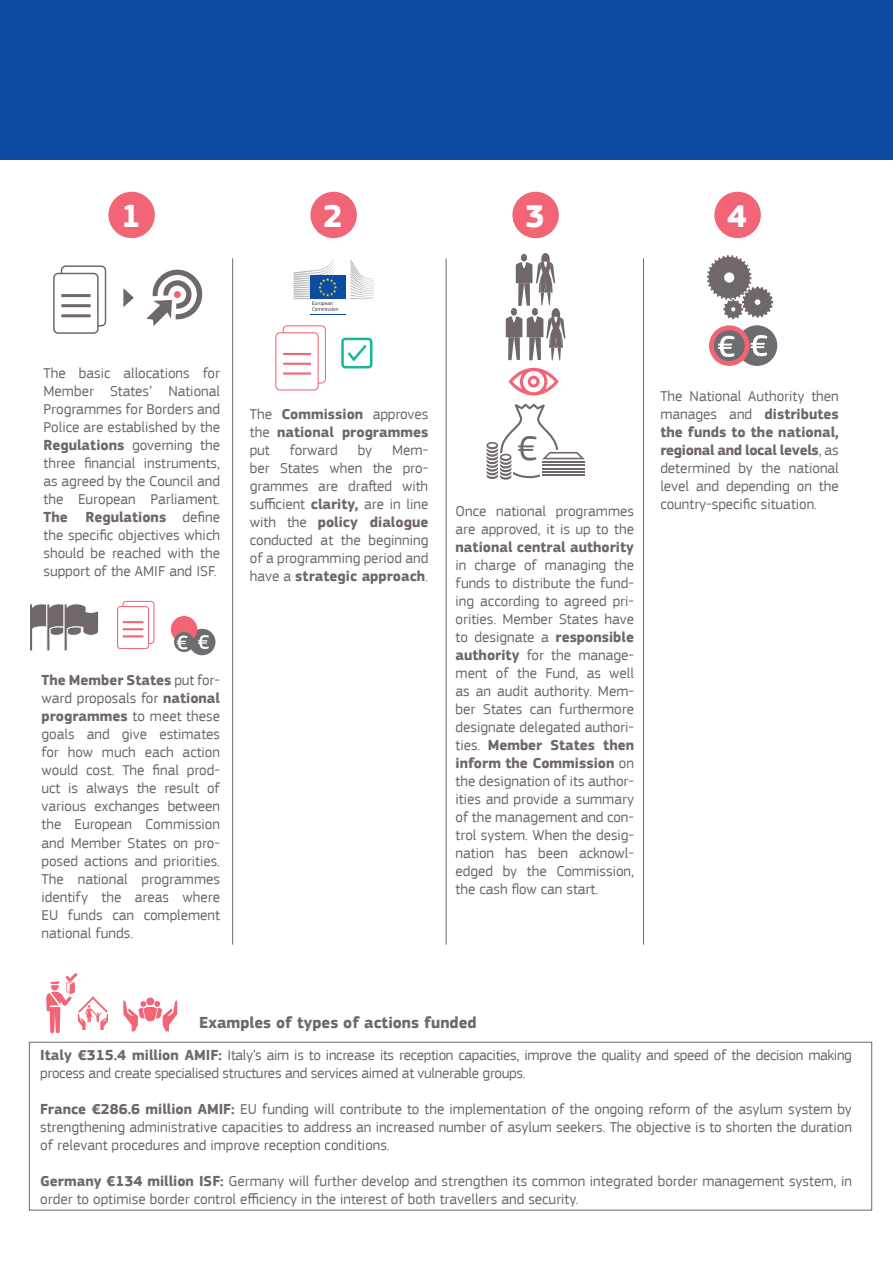
<style>
.page{position:relative;width:893px;height:1263px;background:#fff}
.page>*{position:absolute;margin:0;border:0;box-sizing:border-box;transform-origin:0 0}
.t1{font:35.7px "EC Square Sans Pro";color:#706768}
.t2{font:700 33px "EC Square Sans Pro";color:#fff}
.t3{font:700 16.5px "EC Square Sans Pro";color:#706768}
.t4{font:15px/18px "EC Square Sans Pro";color:#706768;text-align:justify}
.t5{font:15px/18px "EC Square Sans Pro";letter-spacing:-.02em;color:#706768}
.t6{font:700 15px/18px "EC Square Sans Pro";color:#706768;text-align:justify}
.s1{font-weight:700}
.s2{font-weight:400}
</style>
<div class="page">
<div style="left:0;top:0;width:893px;height:160px;background:#0d4da1"></div>
<div style="left:29px;top:1042px;width:843px;height:168px;border:1px solid #706768"></div>
<div style="left:108px;top:192px;width:47px;height:46px;background:#f16577;border-radius:50%"></div>
<div style="left:310px;top:192px;width:47px;height:46px;background:#f16577;border-radius:50%"></div>
<div style="left:512px;top:192px;width:47px;height:46px;background:#f16577;border-radius:50%"></div>
<div style="left:714px;top:192px;width:47px;height:46px;background:#f16577;border-radius:50%"></div>
<svg style="left:123px;top:288px;width:11px;height:19px"></svg>
<div style="left:61px;top:265px;width:45px;height:61px;border:2px solid #706768;border-radius:4px"></div>
<div style="left:54px;top:273px;width:44px;height:60px;background:#fff;border-radius:4px"></div>
<div style="left:53px;top:273px;width:46px;height:61px;border:2px solid #706768;border-radius:4px"></div>
<hr style="left:61px;top:294px;width:30px;height:3px;background:#706768">
<hr style="left:61px;top:304px;width:30px;height:3px;background:#706768">
<hr style="left:61px;top:314px;width:30px;height:3px;background:#706768">
<svg style="left:146px;top:269px;width:57px;height:57px"></svg>
<div style="left:174px;top:291px;width:7px;height:7px;background:#f16577;border-radius:50%"></div>
<hr style="left:232px;top:258px;width:1px;height:687px;background:#706768">
<hr style="left:446px;top:258px;width:1px;height:687px;background:#706768">
<hr style="left:643px;top:258px;width:1px;height:687px;background:#706768">
<svg style="left:30px;top:603px;width:69px;height:48px"></svg>
<div style="left:123px;top:601px;width:31px;height:42px;background:linear-gradient(to bottom,#fffbfc,#fef4f5);border-radius:3px"></div>
<div style="left:122px;top:601px;width:32px;height:43px;border:1px solid #f16577;border-radius:3px"></div>
<div style="left:118px;top:606px;width:31px;height:42px;background:#fff;border-radius:3px"></div>
<div style="left:117px;top:606px;width:32px;height:43px;border:1px solid #f16577;border-radius:3px"></div>
<hr style="left:123px;top:621px;width:20px;height:2px;background:#f16577">
<hr style="left:123px;top:628px;width:20px;height:2px;background:#f16577">
<hr style="left:123px;top:635px;width:20px;height:2px;background:#f16577">
<hr style="left:310px;top:314px;width:35px;height:1px;background:#0d4da1">
<svg style="left:350px;top:259px;width:24px;height:40px"></svg>
<div style="left:310px;top:276px;width:35px;height:23px;background:#0d4da1"></div>
<svg style="left:294px;top:259px;width:44px;height:52px"></svg>
<div style="left:283px;top:325px;width:43px;height:58px;border:1px solid #f16577;border-radius:4px"></div>
<div style="left:276px;top:333px;width:42px;height:57px;background:#fff;border-radius:4px"></div>
<div style="left:275px;top:332px;width:44px;height:58px;border:1px solid #f16577;border-radius:4px"></div>
<hr style="left:283px;top:353px;width:28px;height:2px;background:#f16577">
<hr style="left:283px;top:363px;width:28px;height:2px;background:#f16577">
<hr style="left:283px;top:372px;width:28px;height:3px;background:#f16577">
<div style="left:341px;top:338px;width:31px;height:30px;border:3px solid #13b99b;border-radius:3px"></div>
<svg style="left:347px;top:342px;width:22px;height:22px"></svg>
<svg style="left:506px;top:253px;width:59px;height:108px"></svg>
<svg style="left:508px;top:368px;width:51px;height:27px"></svg>
<svg style="left:707px;top:255px;width:66px;height:64px"></svg>
<div style="left:737px;top:325px;width:40px;height:41px;background:#6c6d70;border-radius:50%"></div>
<svg style="left:709px;top:325px;width:58px;height:41px"></svg>
<div style="left:189px;top:629px;width:26px;height:26px;background:#6c6d70;border-radius:50%"></div>
<svg style="left:174px;top:632px;width:20px;height:20px"></svg>
<svg style="left:171px;top:616px;width:38px;height:33px"></svg>
<svg style="left:486px;top:404px;width:99px;height:76px"></svg>
<svg style="left:46px;top:973px;width:62px;height:60px"></svg>
<svg style="left:146px;top:997px;width:8px;height:8px"></svg>
<svg style="left:123px;top:1000px;width:54px;height:31px"></svg>
<p class="t2" style="left:121px;top:197px;width:21px">1</p>
<p class="t2" style="left:323px;top:197px;width:21px">2</p>
<p class="t2" style="left:525px;top:197px;width:21px">3</p>
<p class="t2" style="left:727px;top:197px;width:21px">4</p>
<p class="t4" style="left:44px;top:364px;width:178px">The basic allocations for Member States’ National Programmes for Borders and Police are established by the <span class="s1">Regulations</span> governing the three financial instruments, as agreed by the Council and the European Parliament.<br><span class="s1">The Regulations</span> define the specific objectives which should be reached with the support of the AMIF and ISF.</p>
<p class="t4" style="left:42px;top:672px;width:180px"><span class="s1">The Member States</span> put for&shy;ward proposals for <span class="s1">national programmes</span> to meet these goals and give estimates for how much each action would cost. The final prod&shy;uct is always the result of various exchanges between the European Commission and Member States on pro&shy;posed actions and priorities.<br>The national programmes identify the areas where EU funds can complement national funds.</p>
<p class="t6" style="left:250px;top:405px;width:180px"><span class="s2">The</span> Commission <span class="s2">approves the</span> national programmes <span class="s2">put</span></p>
<p class="t4" style="left:290px;top:441px;width:49px">forward</p>
<p class="t4" style="left:358px;top:441px;width:16px">by</p>
<p class="t4" style="left:250px;top:441px;width:180px;text-indent:142px">Mem&shy;ber States when the pro&shy;grammes are drafted with sufficient <span class="s1">clarity,</span> are in line with the <span class="s1">policy dialogue </span>conducted at the beginning of a programming period and have a <span class="s1">strategic approach</span>.</p>
<h1 class="t1" style="left:517px;top:428px;width:21px">€</h1>
<p class="t4" style="left:456px;top:502px;width:180px">Once national programmes are approved, it is up to the <span class="s1">national central authority </span>in charge of managing the funds to distribute the fund&shy;ing according to agreed pri&shy;orities. Member States have to designate a <span class="s1">responsible authority</span> for the manage&shy;ment of the Fund, as well as an audit authority. Mem&shy;ber States can furthermore designate delegated authori&shy;ties. <span class="s1">Member States then inform the Commission</span> on the designation of its author&shy;ities and provide a summary of the management and con&shy;trol system. When the desig&shy;nation has been acknowl&shy;edged by the Commission, the cash flow can start.</p>
<p class="t4" style="left:660px;top:387px;width:180px">The National Authority then manages and <span class="s1">distributes the funds to the national, regional and local levels</span>, as determined by the national level and depending on the country-specific situation.</p>
<p class="t3" style="left:199px;top:1012px;width:279px">Examples of types of actions funded</p>
<p class="t5" style="left:40px;top:1046px;width:813px"><span class="s1">Italy €315.4 million AMIF:</span> Italy’s aim is to increase its reception capacities, improve the quality and speed of the decision making process and create specialised structures and services aimed at vulnerable groups.</p>
<p class="t4" style="left:40px;top:1100px;width:813px"><span class="s1">France €286.6 million AMIF:</span> EU funding will contribute to the implementation of the ongoing reform of the asylum system by strengthening administrative capacities to address an increased number of asylum seekers. The objective is to shorten the duration of relevant procedures and improve reception conditions.</p>
<p class="t4" style="left:40px;top:1172px;width:813px"><span class="s1">Germany €134 million ISF:</span> Germany will further develop and strengthen its common integrated border management system, in order to optimise border control efficiency in the interest of both travellers and security.</p>
</div>
